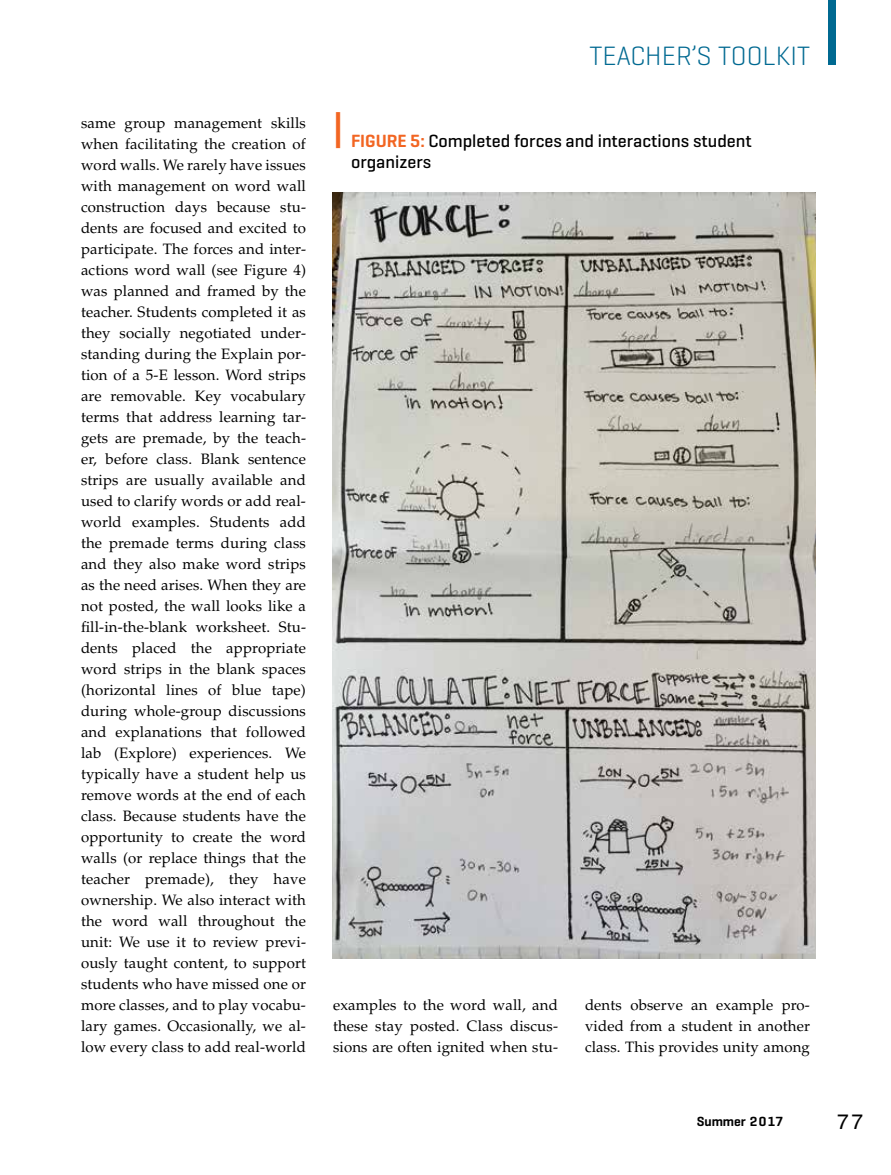
<style>
.page{position:relative;width:891px;height:1175px;background:#fff}
.page>*{position:absolute;margin:0;border:0;box-sizing:border-box;transform-origin:0 0}
.t1{font:300 27px "Geogrotesque";color:#006991}
.t2{font:21px "Helvetica LT Std";color:#000}
.t3{font:500 18px/21px "Geogrotesque";color:#000}
.t4{font:15px/21px "Palatino LT Std";letter-spacing:.01em;color:#000;text-align:justify}
.t5{font:600 13.5px "Geogrotesque";color:#000}
.s1{font-weight:600;color:#f26522}
</style>
<div class="page">
<div style="left:829px;top:0;width:7px;height:64px;background:#006991"></div>
<img style="left:332px;top:192px;width:484px;height:766px">
<p class="t4" style="left:81px;top:112px;width:227px">same group management skills when facilitating the creation of word walls. We rarely have issues with management on word wall construction days because stu&shy;dents are focused and excited to participate. The forces and inter&shy;actions word wall (see Figure 4) was planned and framed by the teacher. Students completed it as they socially negotiated under&shy;standing during the Explain por&shy;tion of a 5-E lesson. Word strips are removable. Key vocabulary terms that address learning tar&shy;gets are premade, by the teach&shy;er, before class. Blank sentence strips are usually available and used to clarify words or add real&shy;world examples. Students add the premade terms during class and they also make word strips as the need arises. When they are not posted, the wall looks like a fill-in-the-blank worksheet. Stu&shy;dents placed the appropriate word strips in the blank spaces (horizontal lines of blue tape) during whole-group discussions and explanations that followed lab (Explore) experiences. We typically have a student help us remove words at the end of each class. Because students have the opportunity to create the word walls (or replace things that the teacher premade), they have ownership. We also interact with the word wall throughout the unit: We use it to review previ&shy;ously taught content, to support students who have missed one or more classes, and to play vocabu&shy;lary games. Occasionally, we al&shy;low every class to add real-world</p>
<h1 class="t1" style="left:590px;top:38px;width:222px">TEACHER’S TOOLKIT</h1>
<p class="t3" style="left:351px;top:130px;width:402px;text-indent:-18px"><sup>|</sup> <span class="s1">FIGURE 5:</span> Completed forces and interactions student organizers</p>
<p class="t4" style="left:333px;top:994px;width:227px">examples to the word wall, and these stay posted. Class discus&shy;sions are often ignited when stu-</p>
<p class="t4" style="left:585px;top:994px;width:227px">dents observe an example pro&shy;vided from a student in another class. This provides unity among</p>
<p class="t5" style="left:697px;top:1113px;width:88px">Summer 2017</p>
<h2 class="t2" style="left:837px;top:1108px;width:28px">77</h2>
</div>
